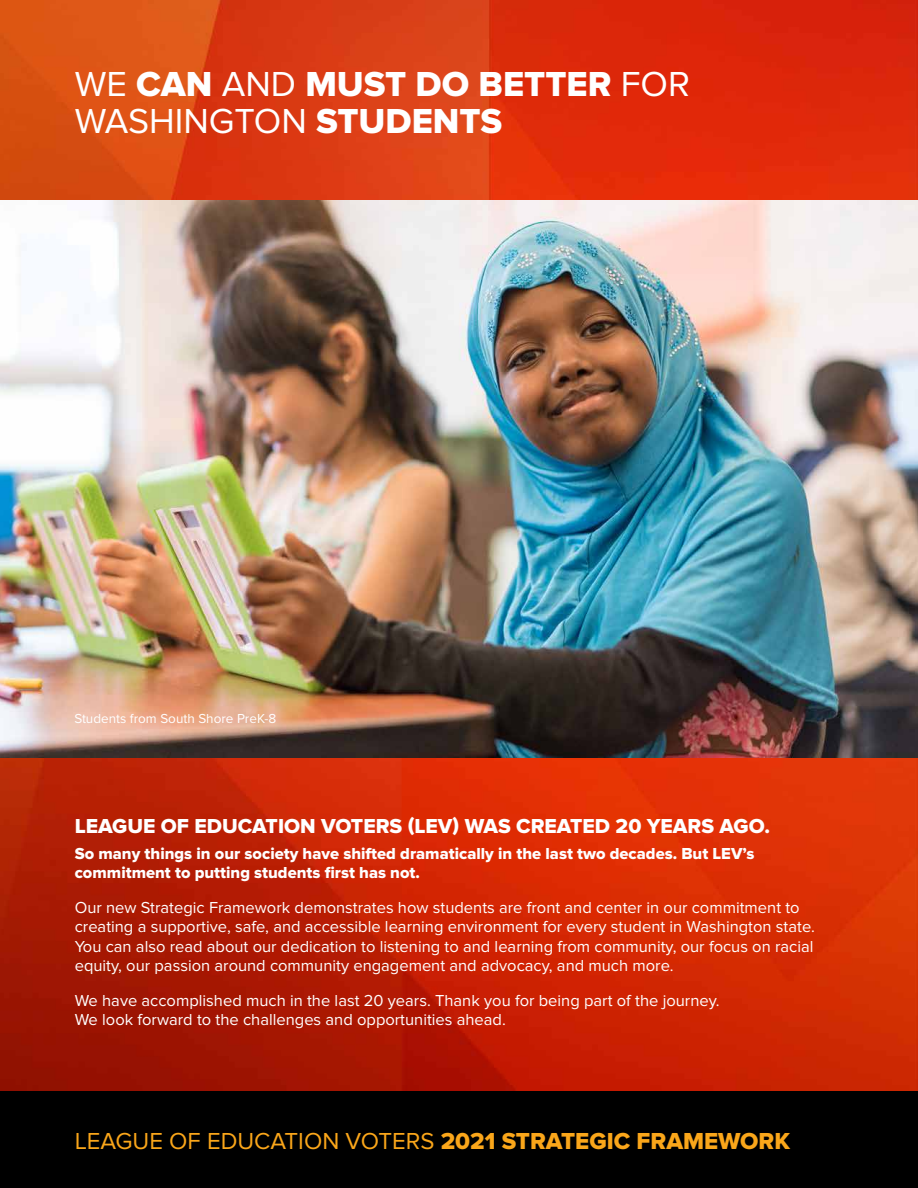
<style>
.page{position:relative;width:918px;height:1188px;background:#fff}
.page>*{position:absolute;margin:0;border:0;box-sizing:border-box;transform-origin:0 0}
.t1{font:36px "Proxima Nova Extrabld";color:#fff}
.t2{font:36px "Proxima Nova";color:#fff}
.t3{font:24px "Proxima Nova";color:#faa61a}
.t4{font:21px "Proxima Nova Extrabld";color:#fff}
.t5{font:16.5px/19.5px "Proxima Nova";color:#fff}
.t6{font:16.5px/19.5px "Proxima Nova Extrabld";color:#fff}
.t7{font:13.5px "Proxima Nova A";color:#fff}
.s1{font-family:"Proxima Nova"}
.s2{font-family:"Proxima Nova Extrabld"}
</style>
<div class="page">
<div style="left:0;top:1091px;width:918px;height:97px;background:#000"></div>
<img style="left:0;top:0;width:918px;height:758px">
<img style="left:0;top:758px;width:918px;height:333px">
<h1 class="t1" style="left:75px;top:63px;width:617px"><span class="s1">WE</span> CAN <span class="s1">AND</span> MUST DO BETTER <span class="s1">FOR</span></h1>
<h1 class="t2" style="left:75px;top:101px;width:429px">WASHINGTON <span class="s2">STUDENTS</span></h1>
<p class="t7" style="left:74px;top:711px;width:204px">Students from South Shore PreK-8</p>
<p class="t4" style="left:75px;top:814px;width:697px">LEAGUE OF EDUCATION VOTERS (LEV) WAS CREATED 20 YEARS AGO.</p>
<p class="t6" style="left:75px;top:844px;width:681px">So many things in our society have shifted dramatically in the last two decades. But LEV’s commitment to putting students first has not.</p>
<p class="t5" style="left:75px;top:898px;width:742px">Our new Strategic Framework demonstrates how students are front and center in our commitment to creating a supportive, safe, and accessible learning environment for every student in Washington state.<br>You can also read about our dedication to listening to and learning from community, our focus on racial equity, our passion around community engagement and advocacy, and much more.</p>
<p class="t5" style="left:75px;top:991px;width:646px">We have accomplished much in the last 20 years. Thank you for being part of the journey.<br>We look forward to the challenges and opportunities ahead.</p>
<h2 class="t3" style="left:75px;top:1127px;width:717px">LEAGUE OF EDUCATION VOTERS <span class="s2">2021 STRATEGIC FRAMEWORK</span></h2>
</div>
